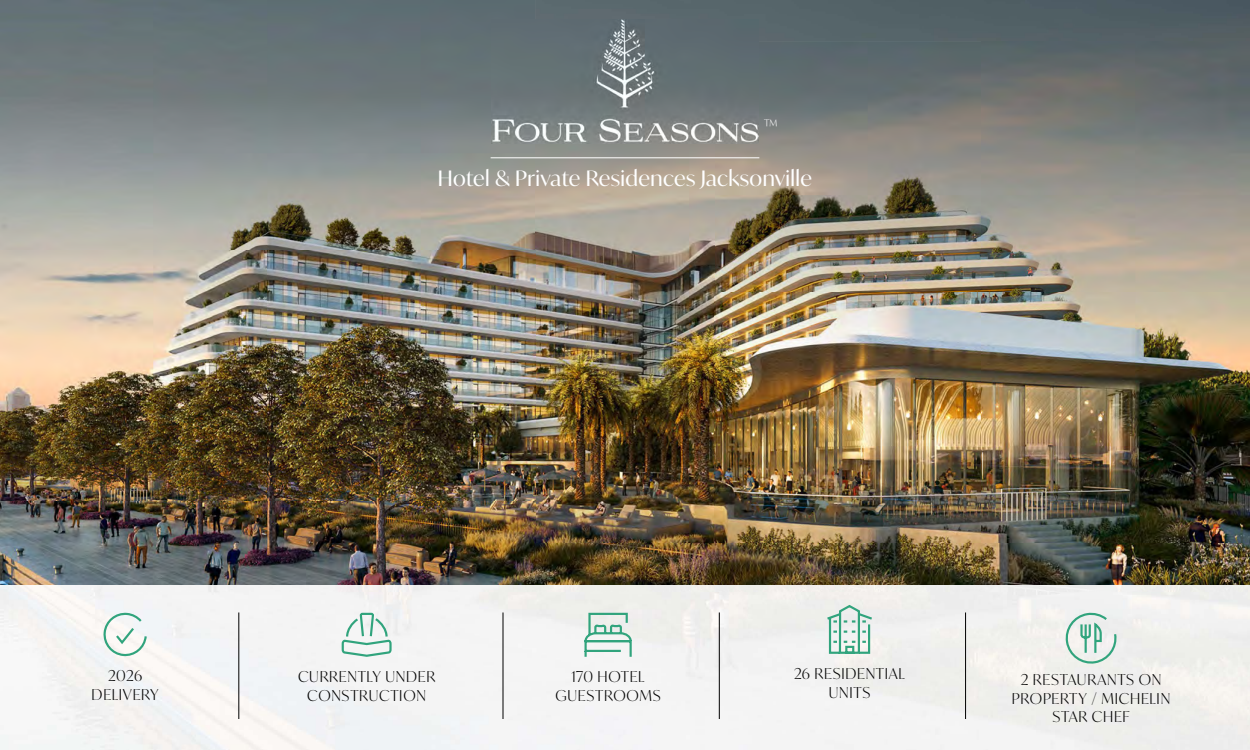
<style>
.page{position:relative;width:1250px;height:750px;background:#fff}
.page>*{position:absolute;margin:0;border:0;box-sizing:border-box;transform-origin:0 0}
.t1{font:21.25px "Ivy Mode";letter-spacing:.02em;color:#fff}
.t2{font:18.75px "Ivy Mode";color:#fff}
.t3{font:300 15px/18.8px "Ivy Mode";letter-spacing:.045em;color:#000;text-align:center}
</style>
<div class="page">
<img style="left:0;top:0;width:535px;height:585px">
<img style="left:535px;top:0;width:715px;height:41px">
<img style="left:715px;top:41px;width:535px;height:503px">
<img style="left:535px;top:144px;width:180px;height:400px">
<img style="left:535px;top:544px;width:715px;height:41px">
<img style="left:0;top:585px;width:1250px;height:165px">
<svg style="left:104px;top:612px;width:44px;height:44px"></svg>
<svg style="left:341px;top:612px;width:52px;height:46px"></svg>
<svg style="left:583px;top:612px;width:50px;height:47px"></svg>
<svg style="left:825px;top:604px;width:49px;height:51px"></svg>
<svg style="left:1062px;top:611px;width:55px;height:56px"></svg>
<hr style="left:503px;top:612px;width:1px;height:107px;background:#000">
<hr style="left:239px;top:612px;width:1px;height:107px;background:#000">
<hr style="left:719px;top:612px;width:1px;height:107px;background:#000">
<hr style="left:965px;top:612px;width:1px;height:107px;background:#000">
<img style="left:492px;top:19px;width:266px;height:125px">
<hr style="left:491px;top:157px;width:268px;height:1px;background:#fff">
<p class="t2" style="left:764px;top:114px;width:16px">™</p>
<h1 class="t1" style="left:438px;top:164px;width:376px">Hotel &amp; Private Residences Jacksonville</h1>
<p class="t3" style="left:92px;top:666px;width:68px">2026<br>DELIVERY</p>
<p class="t3" style="left:298px;top:667px;width:139px">CURRENTLY UNDER<br>CONSTRUCTION</p>
<p class="t3" style="left:555px;top:667px;width:107px">170 HOTEL<br>GUESTROOMS</p>
<p class="t3" style="left:794px;top:664px;width:112px">26 RESIDENTIAL<br>UNITS</p>
<p class="t3" style="left:1012px;top:670px;width:160px">2 RESTAURANTS ON<br>PROPERTY / MICHELIN<br>STAR CHEF</p>
</div>
